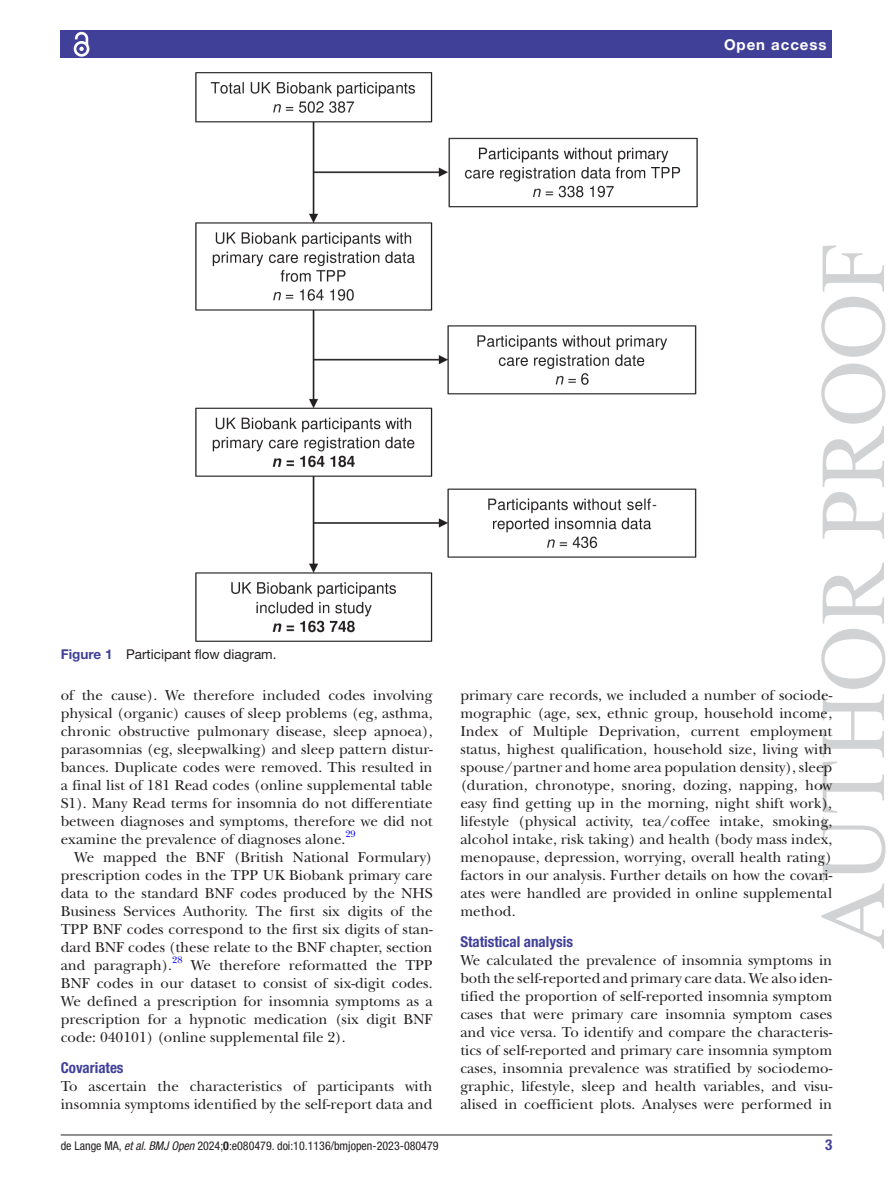
<style>
.page{position:relative;width:893px;height:1191px;background:#fff}
.page>*{position:absolute;margin:0;border:0;box-sizing:border-box;transform-origin:0 0}
.t1{font:92.7px "Times New Roman";color:#d1d2d4}
.t2{font:15px/18px "New Baskerville";color:#231f20;text-align:justify}
.t3{font:700 condensed 15px "Helvetica Neue LT Std";color:#414099}
.t4{font:700 15px "Helvetica Neue LT Std";letter-spacing:.065em;color:#fff}
.t5{font:13.5px "Helvetica Neue LT Std";color:#231f20}
.t6{font:condensed 12px "Helvetica Neue LT Std";color:#231f20}
.t7{font:9.9px "New Baskerville";color:#00f}
.s1{font-weight:700;color:#414099}
.s2{font-style:italic}
.s3{font-weight:700}
</style>
<div class="page">
<hr style="left:61px;top:1134px;width:771px;height:1px;background:#231f20">
<div style="left:61px;top:31px;width:771px;height:27px;background:#414099"></div>
<svg style="left:73px;top:31px;width:17px;height:26px"></svg>
<img style="left:195px;top:73px;width:503px;height:568px">
<p class="t4" style="left:724px;top:35px;width:104px">Open access</p>
<p class="t5" style="left:61px;top:646px;width:217px"><span class="s1">Figure 1</span> Participant flow diagram.</p>
<p class="t2" style="left:61px;top:686px;width:373px">of the cause). We therefore included codes involving physical (organic) causes of sleep problems (eg, asthma, chronic obstructive pulmonary disease, sleep apnoea), parasomnias (eg, sleepwalking) and sleep pattern distur&shy;bances. Duplicate codes were removed. This resulted in a final list of 181 Read codes (online supplemental table S1). Many Read terms for insomnia do not differentiate between diagnoses and symptoms, therefore we did not examine the prevalence of diagnoses alone.</p>
<p class="t7" style="left:345px;top:828px;width:12px">29</p>
<p class="t2" style="left:61px;top:848px;width:373px;text-indent:14px">We mapped the BNF (British National Formulary) prescription codes in the TPP UK Biobank primary care data to the standard BNF codes produced by the NHS Business Services Authority. The first six digits of the TPP BNF codes correspond to the first six digits of stan&shy;dard BNF codes (these relate to the BNF chapter, section and paragraph).</p>
<p class="t7" style="left:172px;top:954px;width:12px">28</p>
<p class="t2" style="left:61px;top:956px;width:373px;text-indent:130px">We therefore reformatted the TPP BNF codes in our dataset to consist of six-digit codes.<br>We defined a prescription for insomnia symptoms as a prescription for a hypnotic medication (six digit BNF code: 040101) (online supplemental file 2).</p>
<p class="t3" style="left:61px;top:1059px;width:64px">Covariates</p>
<p class="t2" style="left:61px;top:1077px;width:373px">To ascertain the characteristics of participants with insomnia symptoms identified by the self-report data and</p>
<h1 class="t1" style="left:788px;top:949px;width:709px;rotate:-90deg">AUTHOR PROOF</h1>
<p class="t2" style="left:460px;top:686px;width:373px">primary care records, we included a number of sociode&shy;mographic (age, sex, ethnic group, household income, Index of Multiple Deprivation, current employment status, highest qualification, household size, living with spouse/partner and home area population density), sleep (duration, chronotype, snoring, dozing, napping, how easy find getting up in the morning, night shift work), lifestyle (physical activity, tea/coffee intake, smoking, alcohol intake, risk taking) and health (body mass index, menopause, depression, worrying, overall health rating) factors in our analysis. Further details on how the covari&shy;ates were handled are provided in online supplemental method.</p>
<p class="t3" style="left:460px;top:933px;width:114px">Statistical analysis</p>
<p class="t2" style="left:460px;top:951px;width:373px">We calculated the prevalence of insomnia symptoms in both the self-reported and primary care data. We also iden&shy;tified the proportion of self-reported insomnia symptom cases that were primary care insomnia symptom cases and vice versa. To identify and compare the characteris&shy;tics of self-reported and primary care insomnia symptom cases, insomnia prevalence was stratified by sociodemo&shy;graphic, lifestyle, sleep and health variables, and visu&shy;alised in coefficient plots. Analyses were performed in</p>
<p class="t6" style="left:61px;top:1138px;width:379px">de Lange MA, <span class="s2">et al</span>. <span class="s2">BMJ Open</span> 2024;<span class="s3">0</span>:e080479. doi:10.1136/bmjopen-2023-080479</p>
<p class="t3" style="left:825px;top:1135px;width:9px">3</p>
</div>
